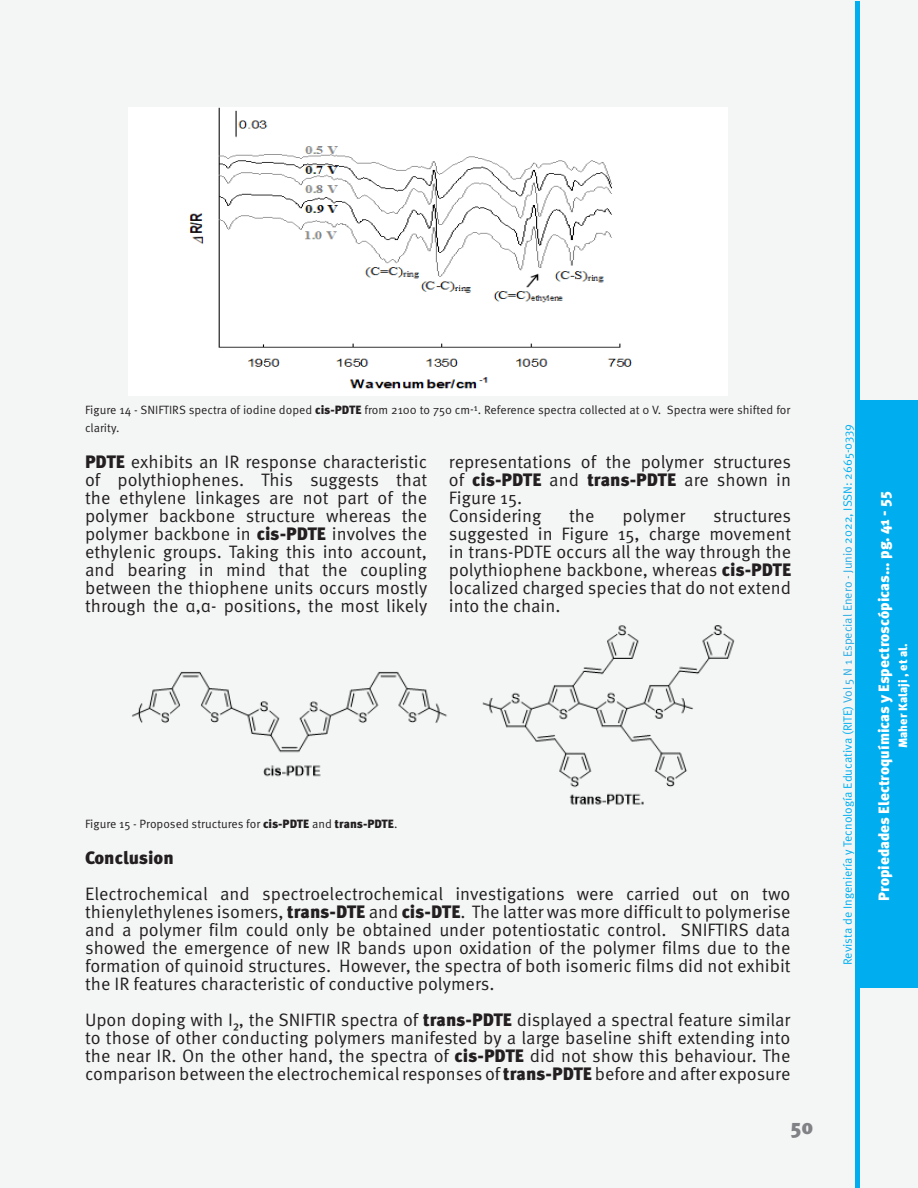
<style>
.page{position:relative;width:918px;height:1188px;background:#f4f6f6}
.page>*{position:absolute;margin:0;border:0;box-sizing:border-box;transform-origin:0 0}
.t1{font:900 21px "Meta Pro";color:#808285}
.Resumen_Conclusion{font:18px/18px "Meta Pro";color:#231f20;text-align:justify}
.txt{font:18px/18px "Meta Pro";color:#231f20;text-align:justify}
.Resumen_Conclusion-2{font:900 18px "Meta Pro";color:#231f20}
.t2{font:900 15px "Meta Pro";color:#fff}
.Pie_Imagen{font:12px/18px "Meta Pro";color:#231f20}
.t3{font:12px "Meta Pro";color:#00aeef}
.t4{font:900 12px "Meta Pro";color:#fff}
.s1{font-weight:900}
.s2{color:#29abe2}
</style>
<div class="page">
<div style="left:859px;top:400px;width:59px;height:588px;background:#00aeef"></div>
<hr style="left:855px;top:2px;width:4px;height:1186px;background:#00aeef">
<div style="left:128px;top:108px;width:600px;height:288px;background:#fff"></div>
<img style="left:132px;top:625px;width:603px;height:180px">
<p class="Pie_Imagen" style="left:85px;top:401px;width:707px">Figure 14 - SNIFTIRS spectra of iodine doped <span class="s1">cis-PDTE</span> from 2100 to 750 cm-¹. Reference spectra collected at 0 V. Spectra were shifted for clarity.</p>
<p class="txt" style="left:85px;top:453px;width:344px"><span class="s1">PDTE</span> exhibits an IR response characteristic of polythiophenes. This suggests that the ethylene linkages are not part of the polymer backbone structure whereas the polymer backbone in <span class="s1">cis-PDTE</span> involves the ethylenic groups. Taking this into account, and bearing in mind that the coupling between the thiophene units occurs mostly through the α,α- positions, the most likely</p>
<p class="txt" style="left:449px;top:453px;width:344px">representations of the polymer structures of <span class="s1">cis-PDTE</span> and <span class="s1">trans-PDTE</span> are shown in Figure 15.</p>
<p class="txt" style="left:449px;top:507px;width:94px">Considering</p>
<p class="txt" style="left:569px;top:507px;width:27px">the</p>
<p class="txt" style="left:622px;top:507px;width:64px">polymer</p>
<p class="txt" style="left:449px;top:507px;width:344px;text-indent:264px">structures suggested in Figure 15, charge movement in trans-PDTE occurs all the way through the polythiophene backbone, whereas <span class="s1">cis-PDTE </span>localized charged species that do not extend into the chain.</p>
<p class="Pie_Imagen" style="left:85px;top:815px;width:314px">Figure 15 - Proposed structures for <span class="s1">cis-PDTE</span> and <span class="s1">trans-PDTE</span>.</p>
<p class="Resumen_Conclusion-2" style="left:85px;top:846px;width:90px">Conclusion</p>
<p class="Resumen_Conclusion" style="left:85px;top:885px;width:707px">Electrochemical and spectroelectrochemical investigations were carried out on two thienylethylenes isomers, <span class="s1">trans-DTE</span> and <span class="s1">cis-DTE</span>. The latter was more difficult to polymerise and a polymer film could only be obtained under potentiostatic control. SNIFTIRS data showed the emergence of new IR bands upon oxidation of the polymer films due to the formation of quinoid structures. However, the spectra of both isomeric films did not exhibit the IR features characteristic of conductive polymers.</p>
<p class="Resumen_Conclusion" style="left:85px;top:1011px;width:707px">Upon doping with I₂, the SNIFTIR spectra of <span class="s1">trans-PDTE</span> displayed a spectral feature similar to those of other conducting polymers manifested by a large baseline shift extending into the near IR. On the other hand, the spectra of <span class="s1">cis-PDTE</span> did not show this behaviour. The comparison between the electrochemical responses of <span class="s1">trans-PDTE</span> before and after exposure</p>
<p class="t1" style="left:790px;top:1113px;width:24px">50</p>
<p class="t3" style="left:840px;top:965px;width:543px;rotate:-90deg">Revista de Ingeniería y Tecnología Educativa (RITE) <span class="s2">Vol 5 N 1 Especial Enero - Junio</span> 2022, ISSN: 2665-0339</p>
<p class="t2" style="left:875px;top:901px;width:411px;rotate:-90deg">Propiedades Electroquímicas y Espectroscópicas... pg. 41 - 55</p>
<p class="t4" style="left:895px;top:748px;width:106px;rotate:-90deg">Maher Kalaji , et al.</p>
</div>
